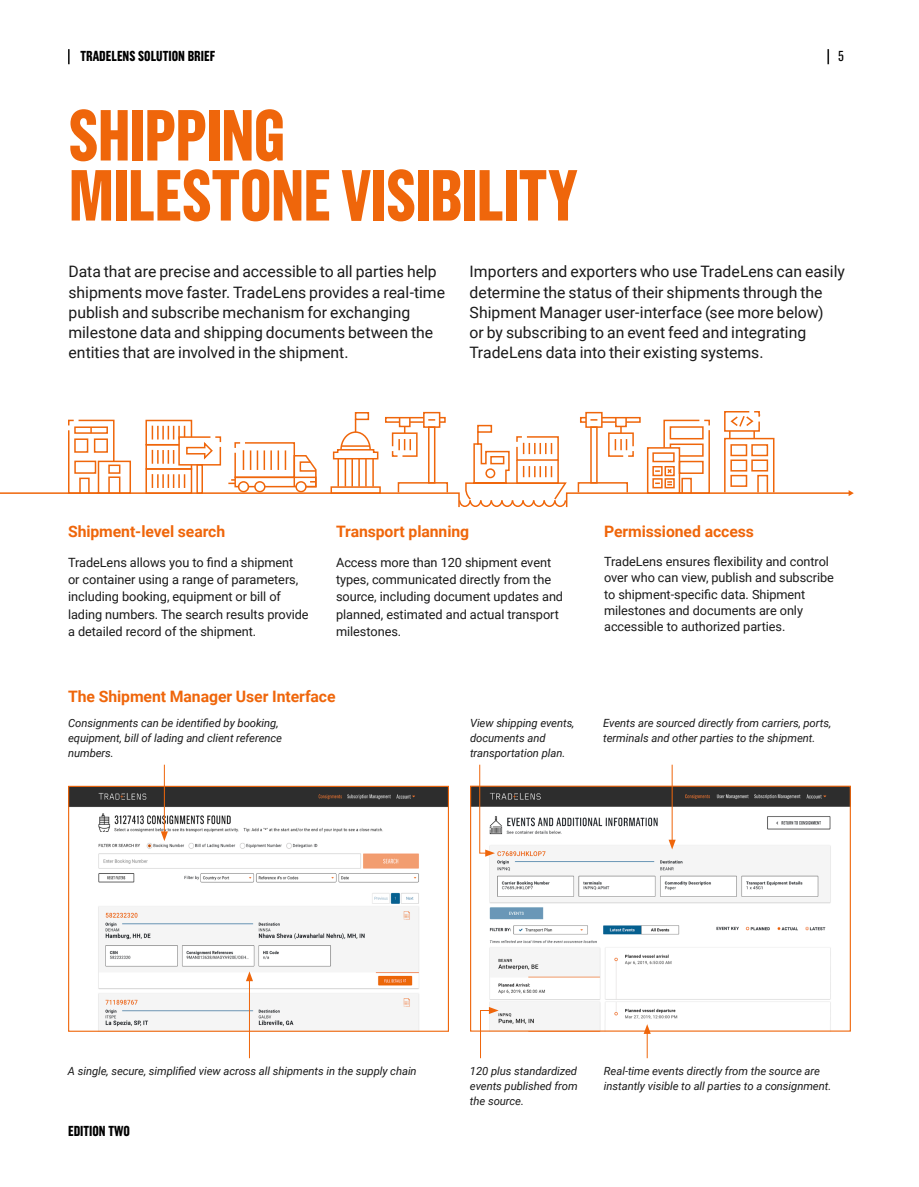
<style>
.page{position:relative;width:919px;height:1187px;background:#fff}
.page>*{position:absolute;margin:0;border:0;box-sizing:border-box;transform-origin:0 0}
.Main_Page_Header{font:700 72px/60px "Grotzec Hd Cn";letter-spacing:-.015em;color:#ef660b}
.Introductory_Body_Co{font:15.75px/20.2px "Roboto";color:#1a1a1a}
.Block_Headers{font:700 15.75px "Roboto";letter-spacing:-.005em;color:#ef660b}
.t1{font:700 14.4px "Grotzec Hd Cn";color:#000}
.t2{font:14.4px "Grotzec Hd Cn";color:#000}
.Smaller_Body_Copy{font:12.75px/17.2px "Roboto";letter-spacing:-.005em;color:#1a1a1a}
.Annotations{font:italic 11.25px/15px "Roboto";letter-spacing:-.005em;color:#1a1a1a}
</style>
<div class="page">
<svg style="left:68px;top:49px;width:2px;height:15px"></svg>
<svg style="left:827px;top:49px;width:2px;height:15px"></svg>
<img style="left:472px;top:787px;width:376px;height:242px">
<div style="left:470px;top:785px;width:380px;height:246px;border:1px solid #ef660b"></div>
<img style="left:70px;top:787px;width:377px;height:242px">
<div style="left:68px;top:785px;width:381px;height:246px;border:1px solid #ef660b"></div>
<svg style="left:479px;top:1006px;width:19px;height:53px"></svg>
<hr style="left:249px;top:978px;width:1px;height:80px;background:#ef660b">
<svg style="left:246px;top:971px;width:7px;height:10px"></svg>
<svg style="left:643px;top:1024px;width:7px;height:34px"></svg>
<hr style="left:671px;top:764px;width:1px;height:78px;background:#ef660b">
<svg style="left:668px;top:839px;width:7px;height:10px"></svg>
<hr style="left:164px;top:764px;width:1px;height:69px;background:#ef660b">
<svg style="left:161px;top:831px;width:7px;height:10px"></svg>
<svg style="left:478px;top:764px;width:17px;height:92px"></svg>
<svg style="left:0;top:411px;width:853px;height:96px"></svg>
<p class="t1" style="left:80px;top:48px;width:136px">TRADELENS SOLUTION BRIEF</p>
<p class="Main_Page_Header" style="left:68px;top:104px;width:510px">SHIPPING<br>MILESTONE VISIBILITY</p>
<p class="t2" style="left:837px;top:48px;width:7px">5</p>
<p class="Introductory_Body_Co" style="left:68px;top:261px;width:378px">Data that are precise and accessible to all parties help shipments move faster. TradeLens provides a real-time publish and subscribe mechanism for exchanging milestone data and shipping documents between the entities that are involved in the shipment.</p>
<p class="Introductory_Body_Co" style="left:469px;top:261px;width:377px">Importers and exporters who use TradeLens can easily determine the status of their shipments through the Shipment Manager user-interface (see more below)<br>or by subscribing to an event feed and integrating TradeLens data into their existing systems.</p>
<p class="Block_Headers" style="left:68px;top:520px;width:159px">Shipment-level search</p>
<p class="Smaller_Body_Copy" style="left:68px;top:553px;width:242px">TradeLens allows you to find a shipment<br>or container using a range of parameters, including booking, equipment or bill of lading numbers. The search results provide a detailed record of the shipment.</p>
<p class="Block_Headers" style="left:336px;top:520px;width:135px">Transport planning</p>
<p class="Smaller_Body_Copy" style="left:336px;top:553px;width:228px">Access more than 120 shipment event types, communicated directly from the source, including document updates and planned, estimated and actual transport milestones.</p>
<p class="Block_Headers" style="left:68px;top:685px;width:269px">The Shipment Manager User Interface</p>
<p class="Annotations" style="left:68px;top:714px;width:215px">Consignments can be identified by booking, equipment, bill of lading and client reference numbers.</p>
<p class="Annotations" style="left:470px;top:714px;width:106px">View shipping events, documents and transportation plan.</p>
<p class="Block_Headers" style="left:604px;top:520px;width:151px">Permissioned access</p>
<p class="Smaller_Body_Copy" style="left:604px;top:552px;width:231px;line-height:16.4px">TradeLens ensures flexibility and control over who can view, publish and subscribe to shipment-specific data. Shipment milestones and documents are only accessible to authorized parties.</p>
<p class="Annotations" style="left:603px;top:714px;width:229px">Events are sourced directly from carriers, ports, terminals and other parties to the shipment.</p>
<p class="Annotations" style="left:68px;top:1062px;width:350px">A single, secure, simplified view across all shipments in the supply chain</p>
<p class="t1" style="left:68px;top:1122px;width:63px">EDITION TWO</p>
<p class="Annotations" style="left:470px;top:1062px;width:109px;text-align:justify">120 plus standardized events published from the source.</p>
<p class="Annotations" style="left:604px;top:1062px;width:229px">Real-time events directly from the source are instantly visible to all parties to a consignment.</p>
</div>
